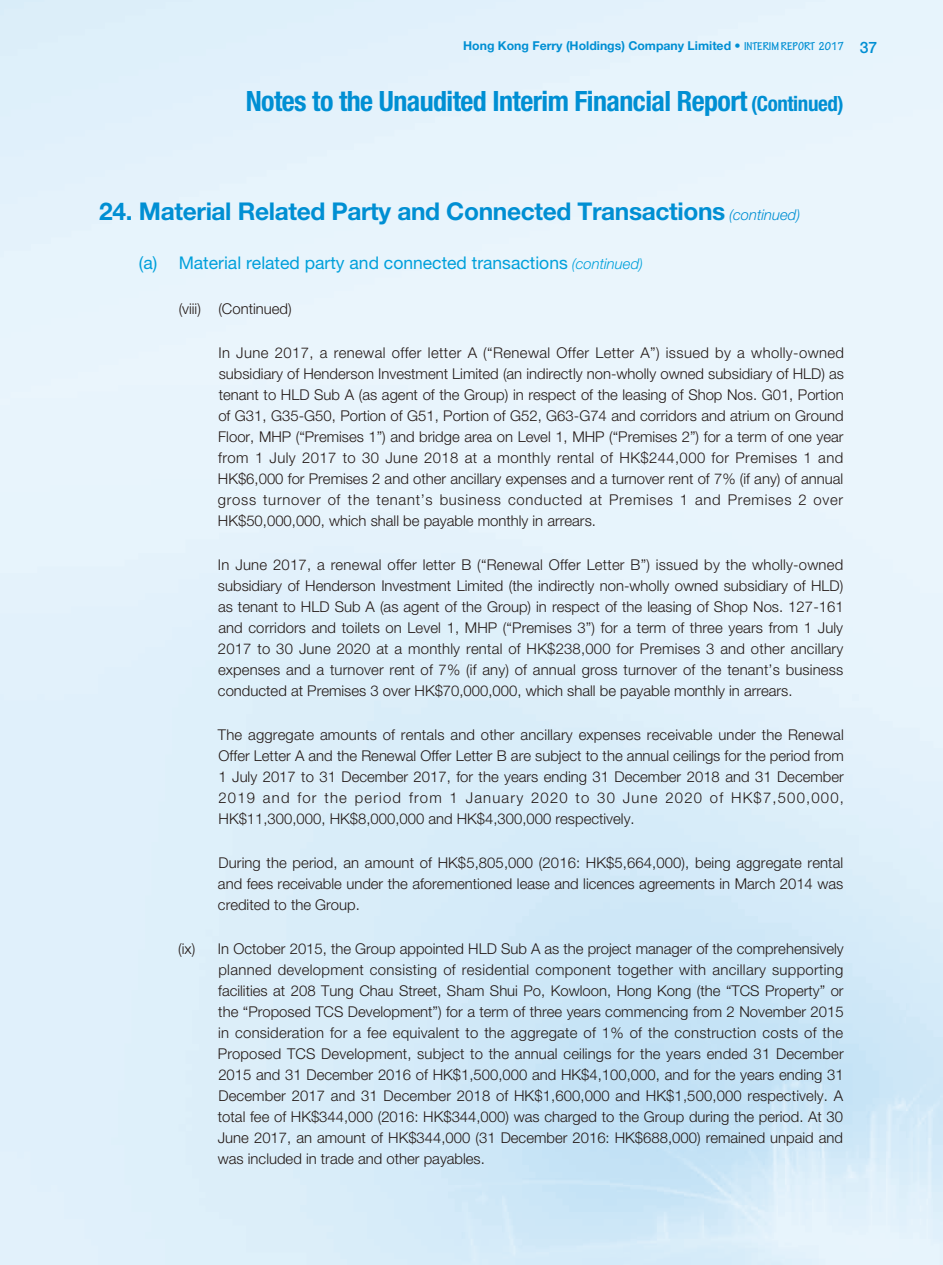
<style>
.page{position:relative;width:943px;height:1265px;background:#fff}
.page>*{position:absolute;margin:0;border:0;box-sizing:border-box;transform-origin:0 0}
.t1{font:700 condensed 28px "Helvetica Neue LT Std";letter-spacing:-.02em;color:#008fd3}
.t2{font:700 24.5px "Helvetica Neue LT Std";letter-spacing:-.015em;color:#008fd3}
.t3{font:17.5px "Helvetica Neue LT Std";color:#00a0db}
.t4{font:300 14.88px/21px "Helvetica Neue LT Std";color:#231916;text-align:justify}
.t5{font:700 12.25px "Helvetica Neue LT Std";color:#008fd3}
.s1{font-family:"Tekton Pro";font-stretch:condensed}
.s2{font-weight:500;font-size:15.75px}
.s3{font-size:21px}
.s4{font-weight:300;font-style:italic;font-size:14.88px}
</style>
<div class="page">
<p class="t5" style="left:463px;top:38px;width:415px">Hong Kong Ferry (Holdings) Company Limited • <span class="s1">INTERIM REPORT 2017</span> <span class="s2">37</span></p>
<h1 class="t1" style="left:246px;top:84px;width:599px">Notes to the Unaudited Interim Financial Report <span class="s3">(Continued)</span></h1>
<h2 class="t2" style="left:99px;top:196px;width:702px">24. Material Related Party and Connected Transactions <span class="s4">(continued)</span></h2>
<p class="t3" style="left:139px;top:252px;width:505px">(a) Material related party and connected transactions <span class="s4">(continued)</span></p>
<p class="t4" style="left:179px;top:298px;width:114px">(viii) (Continued)</p>
<p class="t4" style="left:218px;top:342px;width:627px">In June 2017, a renewal offer letter A (“Renewal Offer Letter A”) issued by a wholly-owned subsidiary of Henderson Investment Limited (an indirectly non-wholly owned subsidiary of HLD) as tenant to HLD Sub A (as agent of the Group) in respect of the leasing of Shop Nos. G01, Portion of G31, G35-G50, Portion of G51, Portion of G52, G63-G74 and corridors and atrium on Ground Floor, MHP (“Premises 1”) and bridge area on Level 1, MHP (“Premises 2”) for a term of one year from 1 July 2017 to 30 June 2018 at a monthly rental of HK$244,000 for Premises 1 and HK$6,000 for Premises 2 and other ancillary expenses and a turnover rent of 7% (if any) of annual gross turnover of the tenant’s business conducted at Premises 1 and Premises 2 over HK$50,000,000, which shall be payable monthly in arrears.</p>
<p class="t4" style="left:218px;top:554px;width:627px">In June 2017, a renewal offer letter B (“Renewal Offer Letter B”) issued by the wholly-owned subsidiary of Henderson Investment Limited (the indirectly non-wholly owned subsidiary of HLD) as tenant to HLD Sub A (as agent of the Group) in respect of the leasing of Shop Nos. 127-161 and corridors and toilets on Level 1, MHP (“Premises 3”) for a term of three years from 1 July 2017 to 30 June 2020 at a monthly rental of HK$238,000 for Premises 3 and other ancillary expenses and a turnover rent of 7% (if any) of annual gross turnover of the tenant’s business conducted at Premises 3 over HK$70,000,000, which shall be payable monthly in arrears.</p>
<p class="t4" style="left:218px;top:724px;width:627px">The aggregate amounts of rentals and other ancillary expenses receivable under the Renewal Offer Letter A and the Renewal Offer Letter B are subject to the annual ceilings for the period from 1 July 2017 to 31 December 2017, for the years ending 31 December 2018 and 31 December 2019 and for the period from 1 January 2020 to 30 June 2020 of HK$7,500,000, HK$11,300,000, HK$8,000,000 and HK$4,300,000 respectively.</p>
<p class="t4" style="left:218px;top:852px;width:627px">During the period, an amount of HK$5,805,000 (2016: HK$5,664,000), being aggregate rental and fees receivable under the aforementioned lease and licences agreements in March 2014 was credited to the Group.</p>
<p class="t4" style="left:218px;top:938px;width:627px;text-indent:-40px">(ix) In October 2015, the Group appointed HLD Sub A as the project manager of the comprehensively planned development consisting of residential component together with ancillary supporting facilities at 208 Tung Chau Street, Sham Shui Po, Kowloon, Hong Kong (the “TCS Property” or the “Proposed TCS Development”) for a term of three years commencing from 2 November 2015 in consideration for a fee equivalent to the aggregate of 1% of the construction costs of the Proposed TCS Development, subject to the annual ceilings for the years ended 31 December 2015 and 31 December 2016 of HK$1,500,000 and HK$4,100,000, and for the years ending 31<br>December 2017 and 31 December 2018 of HK$1,600,000 and HK$1,500,000 respectively. A total fee of HK$344,000 (2016: HK$344,000) was charged to the Group during the period. At 30<br>June 2017, an amount of HK$344,000 (31 December 2016: HK$688,000) remained unpaid and was included in trade and other payables.</p>
</div>
